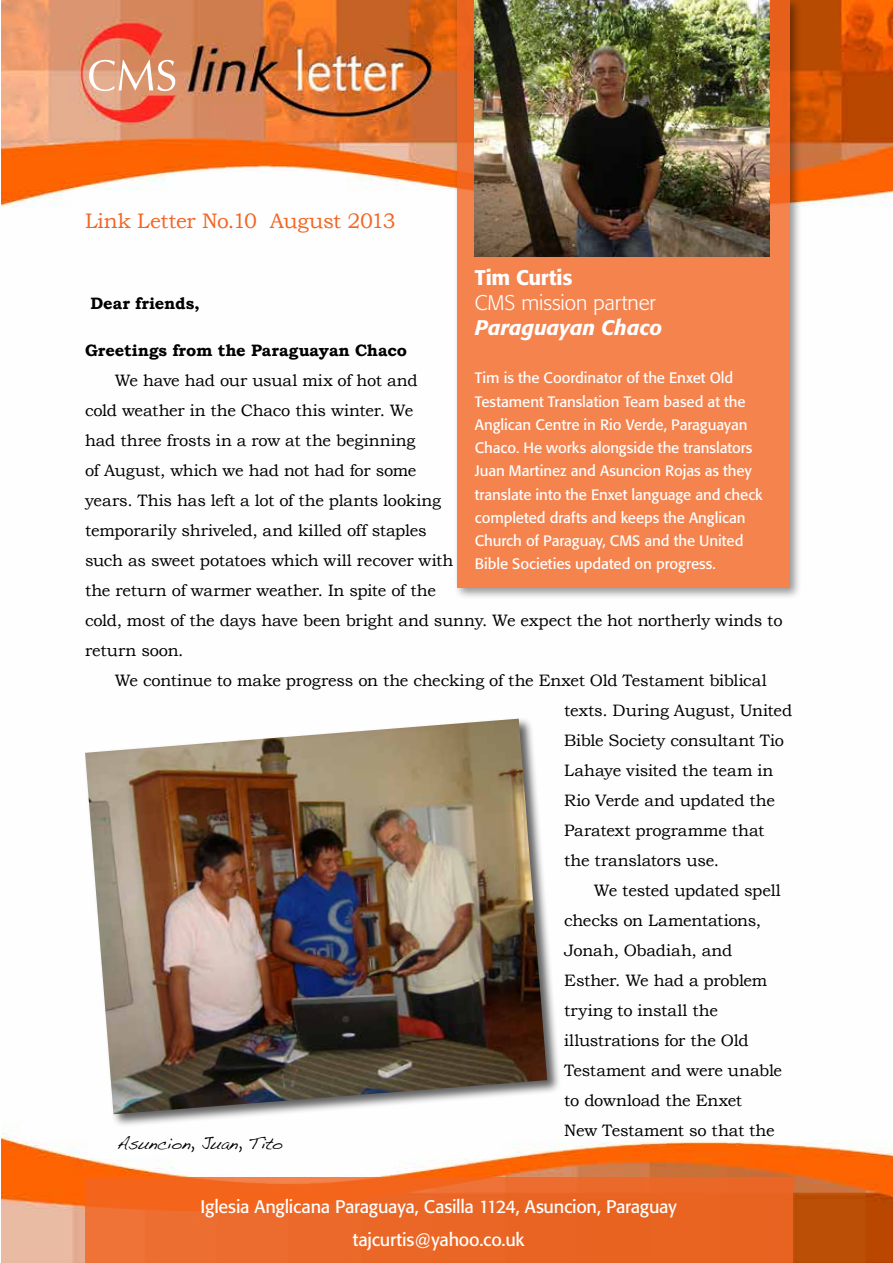
<style>
.page{position:relative;width:893px;height:1263px;background:#fff}
.page>*{position:absolute;margin:0;border:0;box-sizing:border-box;transform-origin:0 0}
.t1{font:21px "Bookman Old Style";letter-spacing:-.02em;color:#f26523}
.t2{font:300 21px "Formata";letter-spacing:-.005em;color:#fff}
.t3{font:italic 500 21px "Formata";letter-spacing:-.005em;color:#fff}
.t4{font:500 21px "Formata";letter-spacing:-.01em;color:#fff}
.t5{font:18px/32.2px "Formata";letter-spacing:-.015em;color:#fff;text-align:center}
.t6{font:16.5px/30px "Bookman Old Style";letter-spacing:-.015em;color:#000}
.t7{font:700 16.5px "Bookman Old Style";letter-spacing:-.005em;color:#000}
.t8{font:16.5px "Handwriting Dakota";letter-spacing:-.02em;color:#000}
.t9{font:15px/23.2px "Formata";letter-spacing:-.005em;color:#fff}
</style>
<div class="page">
<img style="left:1px;top:0;width:892px;height:1263px">
<img style="left:89px;top:60px;width:86px;height:31px">
<svg style="left:85px;top:1178px;width:707px;height:85px;background:#eb6726"></svg>
<div style="left:83px;top:717px;width:478px;height:411px;background:#000;opacity:.63"></div>
<img style="left:85px;top:719px;width:462px;height:395px">
<div style="left:453px;top:0;width:349px;height:601px;background:#000;opacity:.51"></div>
<div style="left:457px;top:0;width:332px;height:588px;background:#f4834e"></div>
<img style="left:475px;top:0;width:295px;height:256px">
<p class="t1" style="left:85px;top:208px;width:312px">Link Letter No.10 August 2013</p>
<p class="t4" style="left:475px;top:264px;width:99px">Tim Curtis</p>
<p class="t2" style="left:475px;top:290px;width:182px">CMS mission partner</p>
<p class="t3" style="left:475px;top:315px;width:189px">Paraguayan Chaco</p>
<p class="t9" style="left:475px;top:366px;width:289px">Tim is the Coordinator of the Enxet Old Testament Translation Team based at the Anglican Centre in Rio Verde, Paraguayan Chaco. He works alongside the translators Juan Martinez and Asuncion Rojas as they translate into the Enxet language and check completed drafts and keeps the Anglican Church of Paraguay, CMS and the United Bible Societies updated on progress.</p>
<p class="t7" style="left:90px;top:293px;width:111px">Dear friends,</p>
<p class="t7" style="left:85px;top:340px;width:324px">Greetings from the Paraguayan Chaco</p>
<p class="t6" style="left:85px;top:365px;width:699px;text-indent:30px">We have had our usual mix of hot and<br>cold weather in the Chaco this winter. We<br>had three frosts in a row at the beginning<br>of August, which we had not had for some<br>years. This has left a lot of the plants looking<br>temporarily shriveled, and killed off staples<br>such as sweet potatoes which will recover with<br>the return of warmer weather. In spite of the<br>cold, most of the days have been bright and sunny. We expect the hot northerly winds to return soon.</p>
<p class="t6" style="left:564px;top:665px;width:230px;text-indent:-449px">We continue to make progress on the checking of the Enxet Old Testament biblical texts. During August, United Bible Society consultant Tio Lahaye visited the team in Rio Verde and updated the Paratext programme that the translators use.</p>
<p class="t6" style="left:564px;top:875px;width:219px;text-indent:30px">We tested updated spell checks on Lamentations,<br>Jonah, Obadiah, and<br>Esther. We had a problem trying to install the illustrations for the Old<br>Testament and were unable to download the Enxet<br>New Testament so that the</p>
<p class="t8" style="left:117px;top:1133px;width:167px">Asuncion, Juan, Tito</p>
<p class="t5" style="left:201px;top:1191px;width:478px">Iglesia Anglicana Paraguaya, Casilla 1124, Asuncion, Paraguay tajcurtis@yahoo.co.uk</p>
</div>
